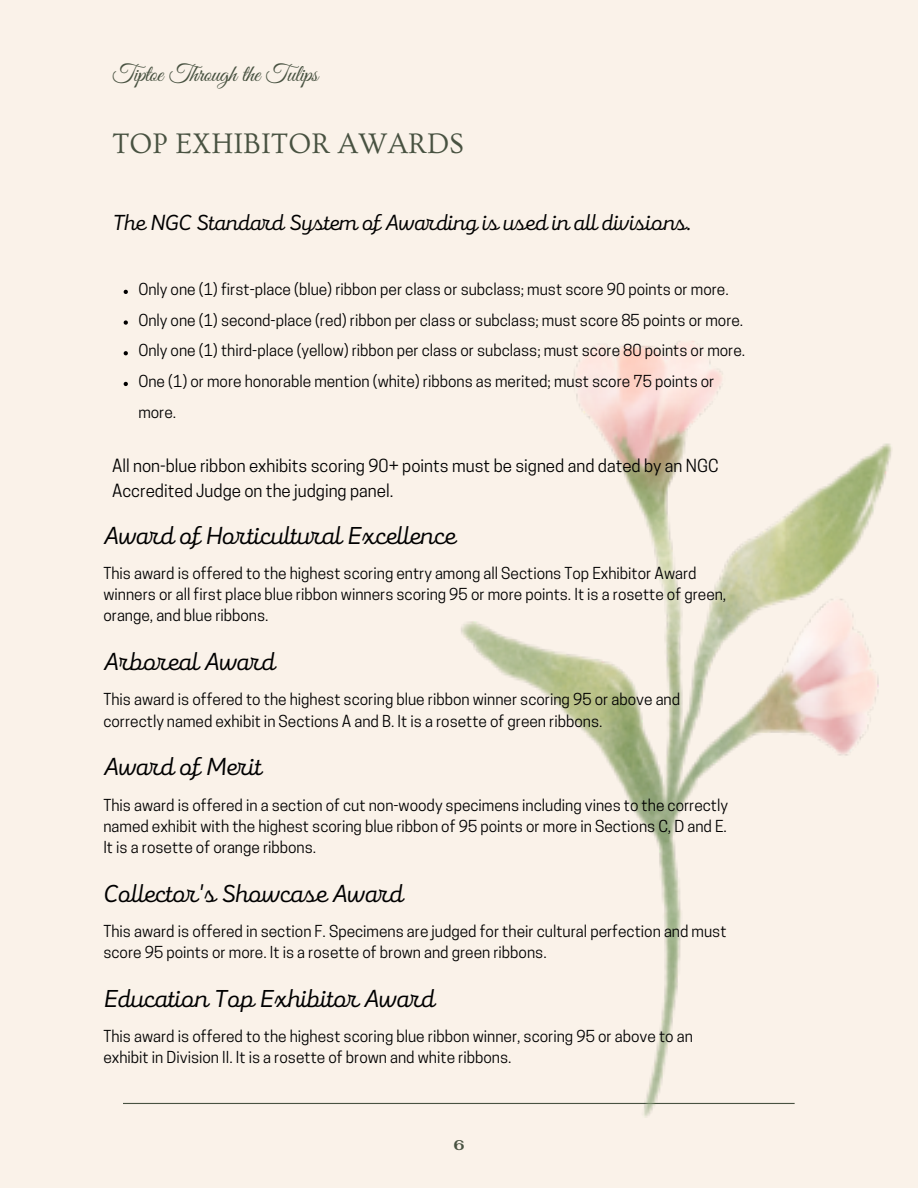
<style>
.page{position:relative;width:918px;height:1188px;background:#faf2e9}
.page>*{position:absolute;margin:0;border:0;box-sizing:border-box;transform-origin:0 0}
.t1{font:29.7px "Ovo";color:#485241}
.t2{font:25.35px "Mixa";color:#000}
.t3{font:24px "Great Vibes";letter-spacing:-.015em;color:#485241}
.t4{font:22.5px "Mixa";color:#000}
.t5{font:16.95px/25.3px "Cooper Hewitt";color:#000}
.t6{font:15.45px/21.1px "Cooper Hewitt";color:#000}
.t7{font:700 14.1px "Fahkwang";color:#485241}
</style>
<div class="page">
<hr style="left:123px;top:1103px;width:672px;height:1px;background:#485241">
<img style="left:459px;top:341px;width:433px;height:776px">
<svg style="left:124px;top:290px;width:4px;height:4px"></svg>
<svg style="left:124px;top:320px;width:4px;height:5px"></svg>
<svg style="left:124px;top:351px;width:4px;height:4px"></svg>
<svg style="left:124px;top:382px;width:4px;height:4px"></svg>
<h3 class="t3" style="left:112px;top:61px;width:207px">Tiptoe Through the Tulips</h3>
<h1 class="t1" style="left:112px;top:128px;width:354px">TOP EXHIBITOR AWARDS</h1>
<h3 class="t4" style="left:112px;top:208px;width:581px">The NGC Standard System of Awarding is used in all divisions.</h3>
<p class="t6" style="left:138px;top:276px;width:608px;line-height:30.8px">Only one (1) first-place (blue) ribbon per class or subclass; must score 90 points or more.<br>Only one (1) second-place (red) ribbon per class or subclass; must score 85 points or more.<br>Only one (1) third-place (yellow) ribbon per class or subclass; must score 80 points or more.<br>One (1) or more honorable mention (white) ribbons as merited; must score 75 points or more.</p>
<p class="t5" style="left:112px;top:455px;width:608px">All non-blue ribbon exhibits scoring 90+ points must be signed and dated by an NGC<br>Accredited Judge on the judging panel.</p>
<h2 class="t2" style="left:103px;top:519px;width:354px">Award of Horticultural Excellence</h2>
<p class="t6" style="left:103px;top:565px;width:624px">This award is offered to the highest scoring entry among all Sections Top Exhibitor Award winners or all first place blue ribbon winners scoring 95 or more points. It is a rosette of green, orange, and blue ribbons.</p>
<h2 class="t2" style="left:103px;top:645px;width:173px">Arboreal Award</h2>
<p class="t6" style="left:103px;top:691px;width:578px">This award is offered to the highest scoring blue ribbon winner scoring 95 or above and correctly named exhibit in Sections A and B. It is a rosette of green ribbons.</p>
<h2 class="t2" style="left:103px;top:750px;width:160px">Award of Merit</h2>
<p class="t6" style="left:103px;top:796px;width:626px;text-align:justify">This award is offered in a section of cut non-woody specimens including vines to the correctly named exhibit with the highest scoring blue ribbon of 95 points or more in Sections C, D and E.<br>It is a rosette of orange ribbons.</p>
<h2 class="t2" style="left:103px;top:876px;width:301px">Collector's Showcase Award</h2>
<p class="t6" style="left:103px;top:922px;width:625px">This award is offered in section F. Specimens are judged for their cultural perfection and must score 95 points or more. It is a rosette of brown and green ribbons.</p>
<h2 class="t2" style="left:103px;top:982px;width:333px">Education Top Exhibitor Award</h2>
<p class="t6" style="left:103px;top:1028px;width:591px">This award is offered to the highest scoring blue ribbon winner, scoring 95 or above to an exhibit in Division II. It is a rosette of brown and white ribbons.</p>
<p class="t7" style="left:454px;top:1135px;width:12px">6</p>
</div>
